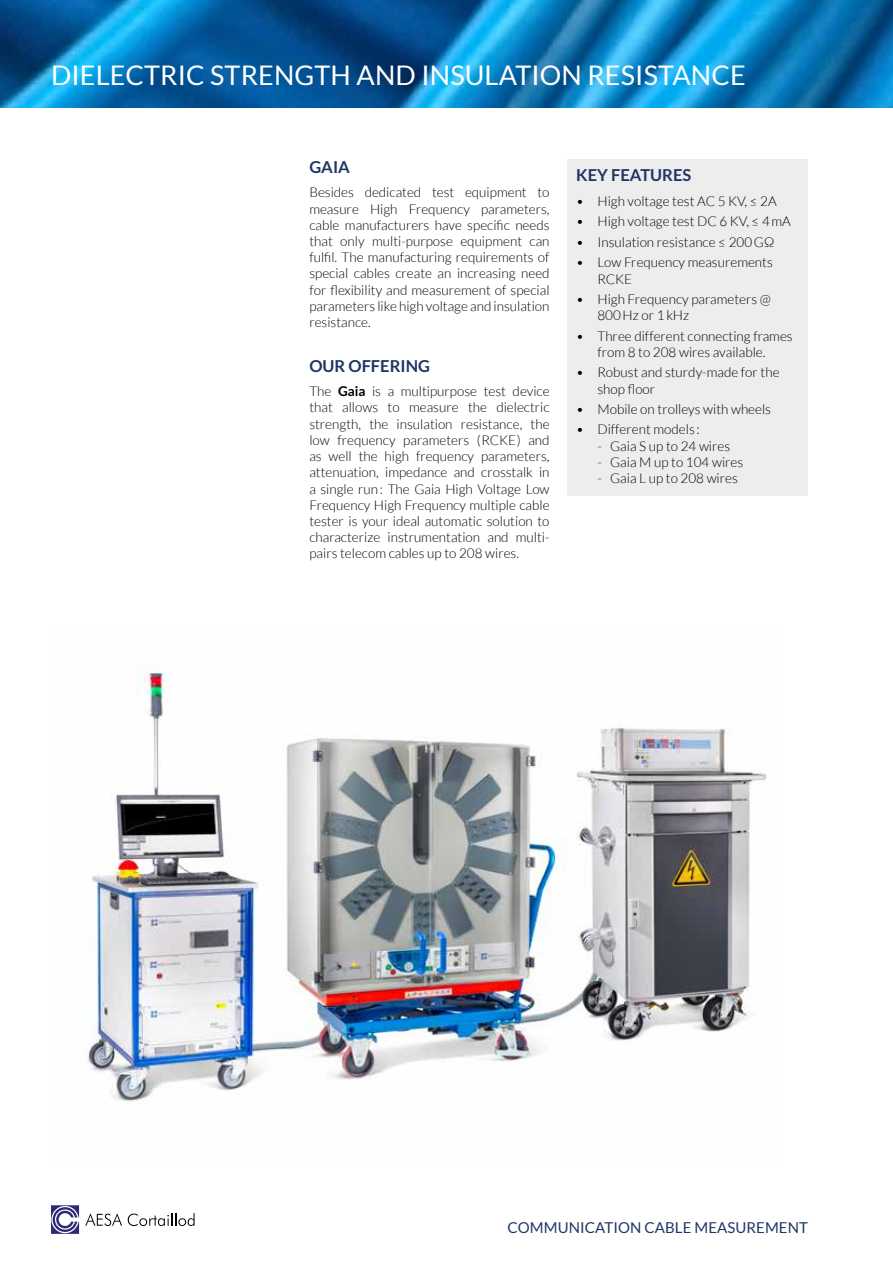
<style>
.page{position:relative;width:893px;height:1263px;background:#fff}
.page>*{position:absolute;margin:0;border:0;box-sizing:border-box;transform-origin:0 0}
.t1{font:27px "Lato";letter-spacing:.005em;color:#fff}
.t2{font:700 16.5px "Lato";color:#1f3664}
.t3{font:15px "Lato";letter-spacing:.005em;color:#1f3664}
.t4{font:300 13.5px/16.2px "Lato";color:#000}
.s1{font-weight:700}
</style>
<div class="page">
<svg style="left:51px;top:1205px;width:28px;height:28px"></svg>
<svg style="left:85px;top:1213px;width:37px;height:13px"></svg>
<svg style="left:128px;top:1213px;width:67px;height:13px"></svg>
<img style="left:0;top:0;width:893px;height:108px">
<div style="left:568px;top:159px;width:240px;height:337px;background:#ededed"></div>
<img style="left:86px;top:669px;width:681px;height:433px">
<h1 class="t1" style="left:51px;top:60px;width:696px">DIELECTRIC STRENGTH AND INSULATION RESISTANCE</h1>
<p class="t2" style="left:309px;top:157px;width:42px">GAIA</p>
<p class="t4" style="left:309px;top:185px;width:242px;text-align:justify">Besides dedicated test equipment to measure High Frequency parameters, cable manufacturers have specific needs that only multi-purpose equipment can fulfil. The manufacturing requirements of special cables create an increasing need for flexibility and measurement of special parameters like high voltage and insulation resistance.</p>
<p class="t2" style="left:309px;top:356px;width:122px">OUR OFFERING</p>
<p class="t4" style="left:309px;top:383px;width:242px;text-align:justify">The <span class="s1">Gaia</span> is a multipurpose test device that allows to measure the dielectric strength, the insulation resistance, the low frequency parameters (RCKE) and as well the high frequency parameters, attenuation, impedance and crosstalk in a single run: The Gaia High Voltage Low Frequency High Frequency multiple cable tester is your ideal automatic solution to characterize instrumentation and multi&shy;pairs telecom cables up to 208 wires.</p>
<p class="t2" style="left:576px;top:166px;width:117px">KEY FEATURES</p>
<p class="t4" style="left:576px;top:193px;width:202px">• High voltage test AC 5 KV, ≤ 2A</p>
<p class="t4" style="left:576px;top:214px;width:216px">• High voltage test DC 6 KV, ≤ 4mA</p>
<p class="t4" style="left:576px;top:234px;width:200px">• Insulation resistance ≤ 200GΩ</p>
<p class="t4" style="left:597px;top:254px;width:177px;text-indent:-21px">• Low Frequency measurements<br>RCKE</p>
<p class="t4" style="left:597px;top:291px;width:175px;text-indent:-21px">• High Frequency parameters @<br>800Hz or 1kHz</p>
<p class="t4" style="left:576px;top:328px;width:218px;text-align:center">• Three different connecting frames from 8 to 208 wires available.</p>
<p class="t4" style="left:597px;top:364px;width:184px;text-indent:-21px">• Robust and sturdy-made for the shop floor</p>
<p class="t4" style="left:576px;top:401px;width:196px">• Mobile on trolleys with wheels</p>
<p class="t4" style="left:576px;top:421px;width:125px">• Different models :</p>
<p class="t4" style="left:597px;top:438px;width:134px">- Gaia S up to 24 wires</p>
<p class="t4" style="left:597px;top:454px;width:147px">- Gaia M up to 104 wires</p>
<p class="t4" style="left:597px;top:470px;width:142px">- Gaia L up to 208 wires</p>
<p class="t3" style="left:508px;top:1219px;width:302px">COMMUNICATION CABLE MEASUREMENT</p>
</div>
